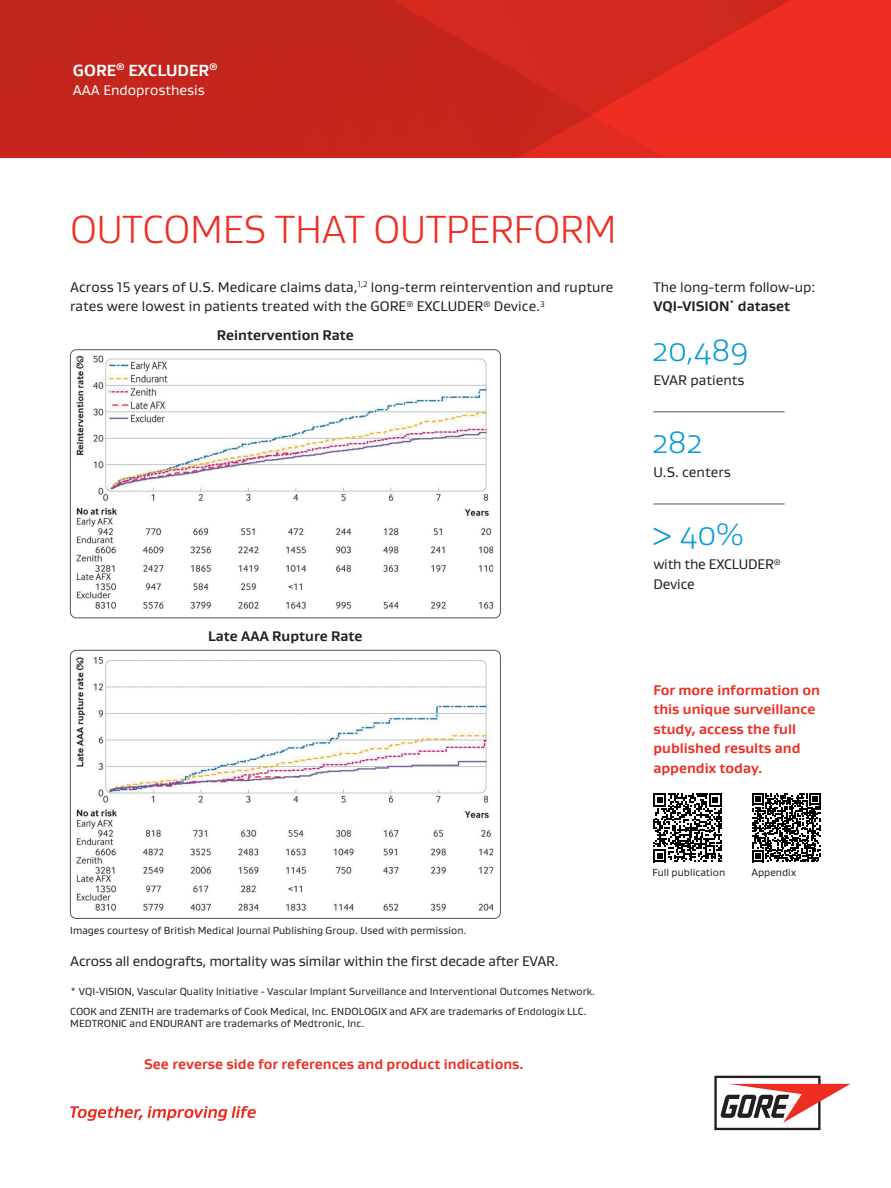
<style>
.page{position:relative;width:891px;height:1188px;background:#fff}
.page>*{position:absolute;margin:0;border:0;box-sizing:border-box;transform-origin:0 0}
.First_Page_Title_24{font:300 40.2px "Gore Gustan";letter-spacing:-.01em;color:#ee2e22}
.t1{font:300 31.5px "Gore Gustan";letter-spacing:-.025em;color:#069ad9}
.Product_Name_11_13{font:700 16.5px "Gore Gustan";color:#fff}
.Body_Text_9_5_13{font:14.25px/19.5px "Gore Gustan";color:#231f20}
.Callout_Text_13_16{font:700 14.25px/19.5px "Gore Gustan";color:#ee2e22}
.Legal_Text_7_8_5{font:700 14.25px "Gore Gustan";color:#ee2e22}
.First_Page_Title_24-2{font:14.25px/19.5px "Gore Gustan";color:#231f20}
.Sidebar_Title_8_5_11{font:700 14.25px "Gore Gustan";color:#231f20}
.Product_Description{font:14.25px "Gore Gustan";color:#fff}
.Legal_Text_7_8_5-2{font:10.5px/12.8px "Gore Gustan";color:#231f20}
.Sidebar_Title_8_5_11-2{font:10.5px "Gore Gustan";color:#231f20}
.s1{font-weight:700}
</style>
<div class="page">
<svg style="left:70px;top:1106px;width:186px;height:15px"></svg>
<svg style="left:714px;top:1076px;width:137px;height:54px"></svg>
<hr style="left:653px;top:412px;width:132px;height:1px;background:#475865">
<hr style="left:653px;top:504px;width:132px;height:1px;background:#475865">
<img style="left:76px;top:355px;width:417px;height:255px">
<div style="left:70px;top:350px;width:431px;height:268px;border:1px solid #475865;border-radius:6px"></div>
<img style="left:76px;top:656px;width:417px;height:255px">
<div style="left:70px;top:650px;width:431px;height:269px;border:1px solid #475865;border-radius:6px"></div>
<svg style="left:653px;top:793px;width:69px;height:69px"></svg>
<svg style="left:752px;top:793px;width:69px;height:69px"></svg>
<div style="left:0;top:0;width:891px;height:158px;background:#ee2e22"></div>
<svg style="left:0;top:0;width:790px;height:158px"></svg>
<p class="Product_Name_11_13" style="left:73px;top:59px;width:146px">GORE<sup>®</sup> EXCLUDER<sup>®</sup></p>
<p class="Product_Description" style="left:73px;top:81px;width:133px">AAA Endoprosthesis</p>
<p class="First_Page_Title_24" style="left:70px;top:204px;width:548px">OUTCOMES THAT OUTPERFORM</p>
<p class="Body_Text_9_5_13" style="left:70px;top:277px;width:545px">Across 15 years of U.S. Medicare claims data,<sup>1,2</sup> long-term reintervention and rupture rates were lowest in patients treated with the GORE<sup>®</sup> EXCLUDER<sup>®</sup> Device.<sup>3</sup></p>
<p class="First_Page_Title_24-2" style="left:653px;top:277px;width:164px">The long-term follow-up:<br><span class="s1">VQI-VISION</span><sup>*</sup> <span class="s1">dataset</span></p>
<p class="Sidebar_Title_8_5_11" style="left:217px;top:325px;width:139px">Reintervention Rate</p>
<p class="Sidebar_Title_8_5_11" style="left:208px;top:626px;width:156px">Late AAA Rupture Rate</p>
<p class="Legal_Text_7_8_5-2" style="left:70px;top:924px;width:398px">Images courtesy of British Medical Journal Publishing Group. Used with permission.</p>
<p class="Body_Text_9_5_13" style="left:70px;top:951px;width:490px">Across all endografts, mortality was similar within the first decade after EVAR.</p>
<p class="Legal_Text_7_8_5-2" style="left:70px;top:985px;width:526px">* VQI-VISION, Vascular Quality Initiative - Vascular Implant Surveillance and Interventional Outcomes Network.</p>
<p class="Legal_Text_7_8_5-2" style="left:70px;top:1004px;width:518px">COOK and ZENITH are trademarks of Cook Medical, Inc. ENDOLOGIX and AFX are trademarks of Endologix LLC.<br>MEDTRONIC and ENDURANT are trademarks of Medtronic, Inc.</p>
<p class="Legal_Text_7_8_5" style="left:144px;top:1055px;width:381px">See reverse side for references and product indications.</p>
<p class="t1" style="left:652px;top:330px;width:98px">20,489</p>
<p class="Body_Text_9_5_13" style="left:653px;top:370px;width:93px">EVAR patients</p>
<p class="t1" style="left:652px;top:422px;width:52px">282</p>
<p class="Body_Text_9_5_13" style="left:653px;top:462px;width:79px">U.S. centers</p>
<p class="t1" style="left:652px;top:514px;width:94px">&gt; 40%</p>
<p class="Body_Text_9_5_13" style="left:653px;top:554px;width:129px">with the EXCLUDER<sup>®<br></sup>Device</p>
<p class="Callout_Text_13_16" style="left:653px;top:680px;width:168px">For more information on this unique surveillance study, access the full published results and appendix today.</p>
<p class="Sidebar_Title_8_5_11-2" style="left:652px;top:866px;width:74px">Full publication</p>
<p class="Sidebar_Title_8_5_11-2" style="left:751px;top:866px;width:46px">Appendix</p>
</div>
